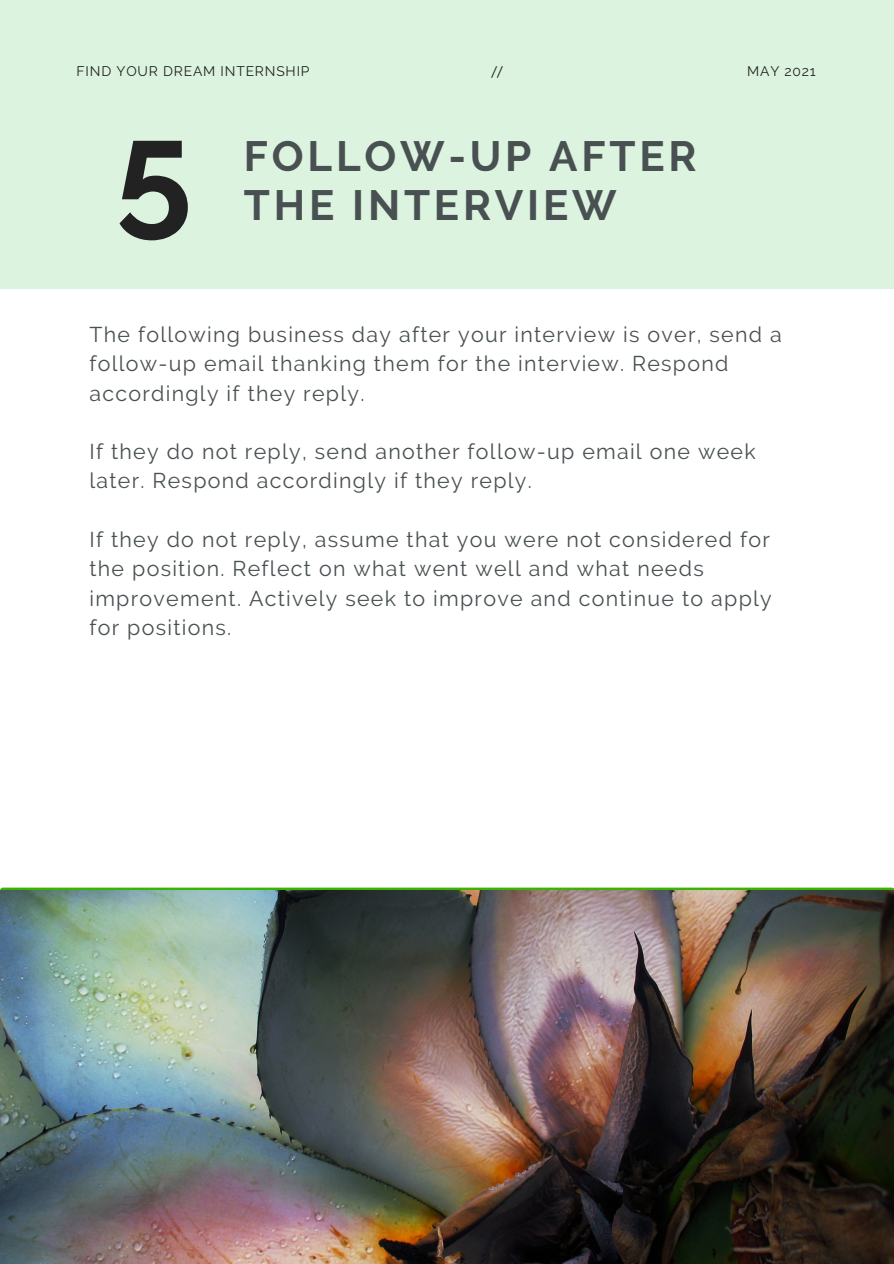
<style>
.page{position:relative;width:894px;height:1264px;background:#fff}
.page>*{position:absolute;margin:0;border:0;box-sizing:border-box;transform-origin:0 0}
.t1{font:700 138.3px "Raleway";color:#222}
.t2{font:700 42.15px "Raleway";letter-spacing:.09em;color:#495052}
.t3{font:21.3px/29.2px "Raleway";letter-spacing:.06em;color:#495052}
.t4{font:13.8px "Raleway";letter-spacing:.06em;color:#222}
.t5{font:13.8px "PT Sans";color:#222}
</style>
<div class="page">
<div style="left:0;top:0;width:893px;height:289px;background:#dcf4df"></div>
<div style="left:3px;top:887px;width:888px;height:6px;background:#3ab400"></div>
<img style="left:0;top:890px;width:893px;height:373px">
<p class="t4" style="left:77px;top:63px;width:234px">FIND YOUR DREAM INTERNSHIP</p>
<p class="t5" style="left:491px;top:62px;width:12px">//</p>
<p class="t4" style="left:747px;top:63px;width:70px">MAY 2021</p>
<p class="t1" style="left:115px;top:90px;width:78px">5</p>
<p class="t2" style="left:244px;top:131px;width:454px">FOLLOW-UP AFTER</p>
<p class="t2" style="left:244px;top:180px;width:374px">THE INTERVIEW</p>
<p class="t3" style="left:89px;top:320px;width:693px">The following business day after your interview is over, send a follow-up email thanking them for the interview. Respond accordingly if they reply.</p>
<p class="t3" style="left:89px;top:437px;width:667px">If they do not reply, send another follow-up email one week later. Respond accordingly if they reply.</p>
<p class="t3" style="left:89px;top:525px;width:683px">If they do not reply, assume that you were not considered for the position. Reflect on what went well and what needs improvement. Actively seek to improve and continue to apply for positions.</p>
</div>
